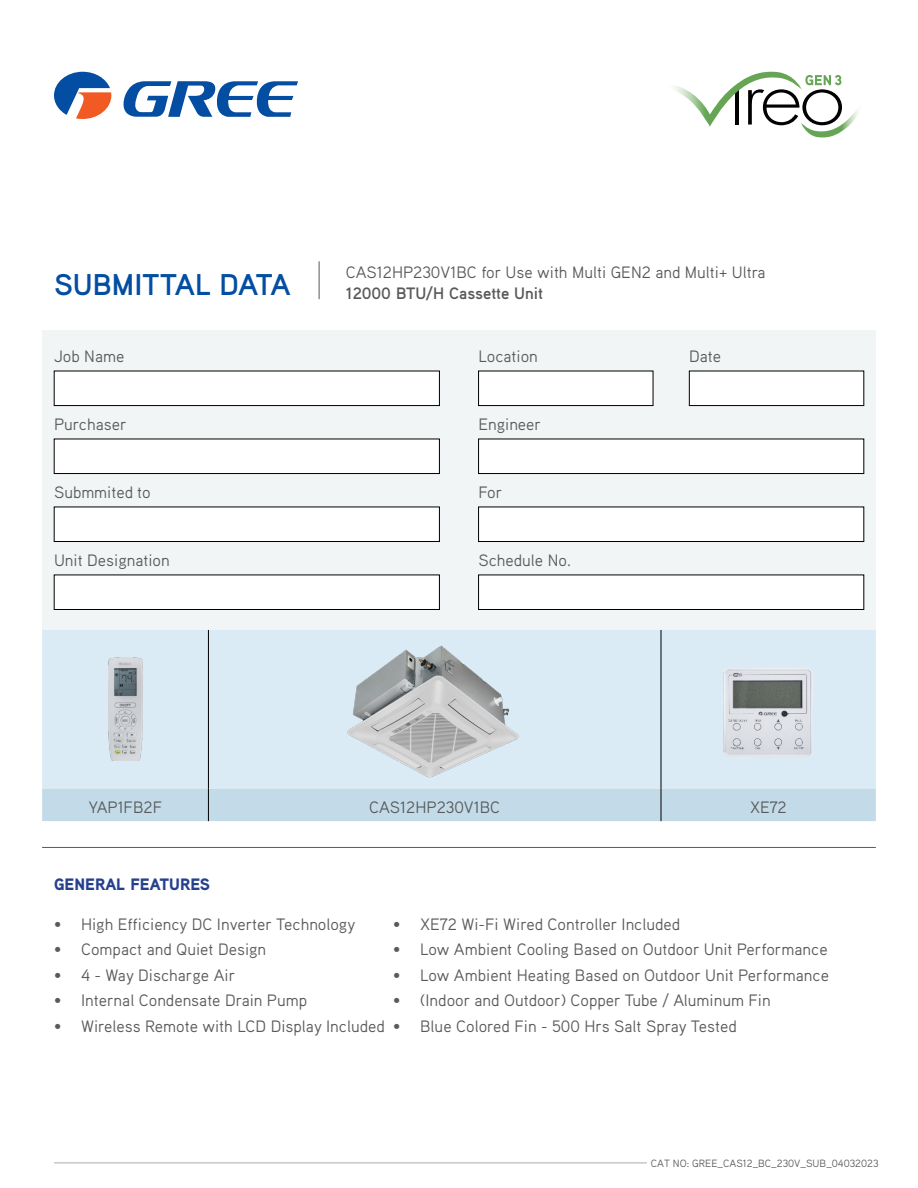
<style>
.page{position:relative;width:918px;height:1188px;background:#fff}
.page>*{position:absolute;margin:0;border:0;box-sizing:border-box;transform-origin:0 0}
.t1{font:700 30px "Aaux Pro";color:#034ea2}
.t2{font:16.5px "Aaux Pro";color:#585a5b}
.t3{font:700 16.5px "Aaux Pro";color:#58595b}
.t4{font:900 16.5px "Aaux Pro";color:#25408f}
.t5{font:10.5px "Aaux Pro";color:#585a5b}
</style>
<div class="page">
<div style="left:42px;top:330px;width:834px;height:300px;background:#f2f5f5"></div>
<svg style="left:54px;top:72px;width:57px;height:47px"></svg>
<svg style="left:123px;top:81px;width:175px;height:36px"></svg>
<svg style="left:803px;top:109px;width:55px;height:29px"></svg>
<svg style="left:674px;top:72px;width:168px;height:55px"></svg>
<hr style="left:42px;top:847px;width:834px;height:1px;background:#58595b">
<div style="left:54px;top:371px;width:385px;height:35px;background:#fff"></div>
<div style="left:54px;top:371px;width:386px;height:35px;border:1px solid #000"></div>
<div style="left:479px;top:371px;width:174px;height:35px;background:#fff"></div>
<div style="left:478px;top:371px;width:175px;height:35px;border:1px solid #000"></div>
<div style="left:689px;top:371px;width:175px;height:35px;background:#fff"></div>
<div style="left:689px;top:371px;width:175px;height:35px;border:1px solid #000"></div>
<div style="left:54px;top:507px;width:385px;height:35px;background:#fff"></div>
<div style="left:54px;top:507px;width:386px;height:35px;border:1px solid #000"></div>
<div style="left:479px;top:507px;width:385px;height:35px;background:#fff"></div>
<div style="left:478px;top:507px;width:386px;height:35px;border:1px solid #000"></div>
<div style="left:54px;top:439px;width:385px;height:35px;background:#fff"></div>
<div style="left:54px;top:439px;width:386px;height:35px;border:1px solid #000"></div>
<div style="left:479px;top:439px;width:385px;height:35px;background:#fff"></div>
<div style="left:478px;top:439px;width:386px;height:35px;border:1px solid #000"></div>
<div style="left:54px;top:575px;width:385px;height:34px;background:#fff"></div>
<div style="left:54px;top:575px;width:386px;height:35px;border:1px solid #000"></div>
<div style="left:479px;top:575px;width:385px;height:34px;background:#fff"></div>
<div style="left:478px;top:575px;width:386px;height:35px;border:1px solid #000"></div>
<hr style="left:319px;top:261px;width:1px;height:38px;background:#58595b">
<div style="left:42px;top:630px;width:834px;height:159px;background:#daebf5"></div>
<div style="left:42px;top:789px;width:834px;height:32px;background:#c3dbe8"></div>
<hr style="left:208px;top:630px;width:1px;height:159px;background:#000">
<hr style="left:661px;top:630px;width:1px;height:159px;background:#000">
<hr style="left:208px;top:789px;width:1px;height:32px;background:#000">
<hr style="left:661px;top:789px;width:1px;height:32px;background:#000">
<img style="left:108px;top:658px;width:34px;height:103px">
<img style="left:346px;top:642px;width:175px;height:138px">
<img style="left:723px;top:668px;width:90px;height:89px">
<hr style="left:54px;top:1163px;width:593px;height:1px;background:#58585a">
<h1 class="t1" style="left:54px;top:265px;width:238px">SUBMITTAL DATA</h1>
<p class="t2" style="left:346px;top:261px;width:422px">CAS12HP230V1BC for Use with Multi GEN2 and Multi+ Ultra</p>
<p class="t3" style="left:346px;top:283px;width:199px">12000 BTU/H Cassette Unit</p>
<p class="t2" style="left:54px;top:346px;width:72px">Job Name</p>
<p class="t2" style="left:478px;top:346px;width:61px">Location</p>
<p class="t2" style="left:689px;top:346px;width:34px">Date</p>
<p class="t2" style="left:54px;top:414px;width:74px">Purchaser</p>
<p class="t2" style="left:478px;top:414px;width:64px">Engineer</p>
<p class="t2" style="left:54px;top:482px;width:98px">Submmited to</p>
<p class="t2" style="left:478px;top:482px;width:26px">For</p>
<p class="t2" style="left:54px;top:550px;width:117px">Unit Designation</p>
<p class="t2" style="left:478px;top:550px;width:94px">Schedule No.</p>
<p class="t2" style="left:88px;top:797px;width:75px">YAP1FB2F</p>
<p class="t2" style="left:369px;top:797px;width:133px">CAS12HP230V1BC</p>
<p class="t2" style="left:750px;top:797px;width:38px">XE72</p>
<p class="t4" style="left:54px;top:874px;width:158px">GENERAL FEATURES</p>
<p class="t2" style="left:54px;top:914px;width:303px">• High Efficiency DC Inverter Technology</p>
<p class="t2" style="left:54px;top:939px;width:214px">• Compact and Quiet Design</p>
<p class="t2" style="left:54px;top:965px;width:183px">• 4 - Way Discharge Air</p>
<p class="t2" style="left:54px;top:990px;width:255px">• Internal Condensate Drain Pump</p>
<p class="t2" style="left:54px;top:1016px;width:332px">• Wireless Remote with LCD Display Included</p>
<p class="t2" style="left:393px;top:914px;width:289px">• XE72 Wi-Fi Wired Controller Included</p>
<p class="t2" style="left:393px;top:939px;width:436px">• Low Ambient Cooling Based on Outdoor Unit Performance</p>
<p class="t2" style="left:393px;top:965px;width:437px">• Low Ambient Heating Based on Outdoor Unit Performance</p>
<p class="t2" style="left:393px;top:990px;width:379px">• (Indoor and Outdoor) Copper Tube / Aluminum Fin</p>
<p class="t2" style="left:393px;top:1016px;width:345px">• Blue Colored Fin - 500 Hrs Salt Spray Tested</p>
<p class="t5" style="left:651px;top:1157px;width:229px">CAT NO: GREE_CAS12_BC_230V_SUB_04032023</p>
</div>
